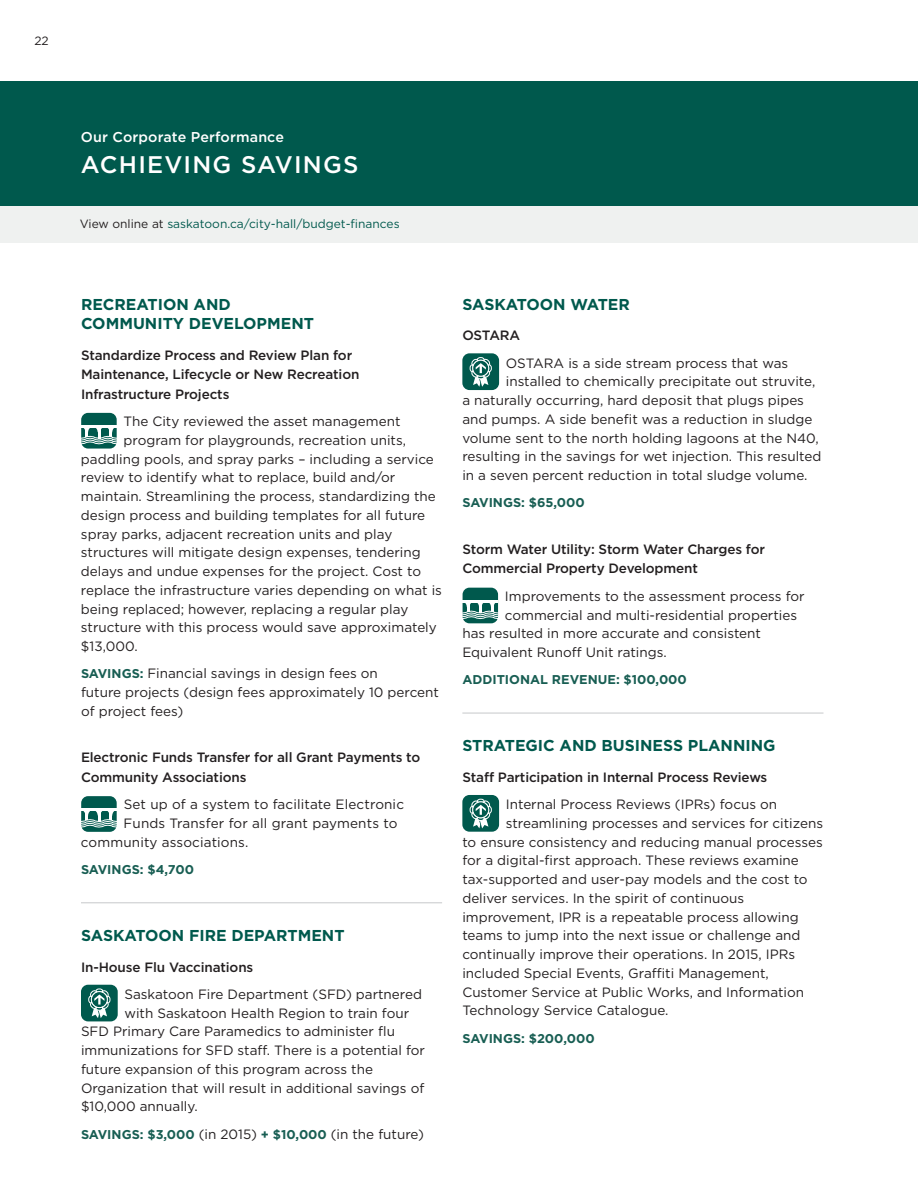
<style>
.page{position:relative;width:918px;height:1188px;background:#fff}
.page>*{position:absolute;margin:0;border:0;box-sizing:border-box;transform-origin:0 0}
.t1{font:500 24px "Gotham";letter-spacing:.05em;color:#fff}
.t2{font:700 15.75px/19.5px "Gotham";color:#00594d}
.t3{font:500 14.25px "Gotham";letter-spacing:.01em;color:#fff}
.t4{font:13.5px/18.8px "Gotham";color:#231f20}
.t5{font:500 13.5px/19.5px "Gotham";letter-spacing:-.01em;color:#231f20}
.t6{font:700 12.75px "Gotham";color:#185e53}
.t7{font:12px "Gotham";color:#00594d}
.t8{font:12px "Gotham";color:#231f20}
.s1{color:#231f20}
.s2{font-weight:700;font-size:12.75px;color:#185e53}
.s3{font-weight:400;font-size:13.5px;color:#231f20}
</style>
<div class="page">
<div style="left:0;top:205px;width:918px;height:38px;background:#eff1f0"></div>
<div style="left:0;top:81px;width:918px;height:124px;background:#00594d"></div>
<hr style="left:81px;top:902px;width:361px;height:1px;background:#c7c8ca">
<div style="left:81px;top:413px;width:36px;height:36px;background:#00594d;border-radius:7px"></div>
<hr style="left:81px;top:425px;width:36px;height:3px;background:#fff">
<svg style="left:81px;top:428px;width:36px;height:17px"></svg>
<div style="left:81px;top:796px;width:36px;height:36px;background:#00594d;border-radius:7px"></div>
<hr style="left:81px;top:809px;width:36px;height:2px;background:#fff">
<svg style="left:81px;top:811px;width:36px;height:17px"></svg>
<div style="left:81px;top:985px;width:37px;height:36px;background:#00594d;border-radius:7px"></div>
<svg style="left:87px;top:988px;width:24px;height:34px"></svg>
<hr style="left:462px;top:713px;width:362px;height:1px;background:#c7c8ca">
<div style="left:462px;top:353px;width:37px;height:37px;background:#00594d;border-radius:7px"></div>
<svg style="left:469px;top:357px;width:23px;height:30px"></svg>
<div style="left:463px;top:588px;width:35px;height:35px;background:#00594d;border-radius:7px"></div>
<hr style="left:463px;top:600px;width:35px;height:2px;background:#fff">
<svg style="left:462px;top:602px;width:37px;height:17px"></svg>
<div style="left:462px;top:795px;width:37px;height:37px;background:#00594d;border-radius:7px"></div>
<svg style="left:469px;top:798px;width:24px;height:34px"></svg>
<p class="t8" style="left:34px;top:33px;width:16px">22</p>
<p class="t3" style="left:81px;top:127px;width:205px">Our Corporate Performance</p>
<h1 class="t1" style="left:81px;top:148px;width:279px">ACHIEVING SAVINGS</h1>
<p class="t7" style="left:80px;top:216px;width:321px"><span class="s1">View online at</span> saskatoon.ca/city-hall/budget-finances</p>
<p class="t2" style="left:81px;top:294px;width:235px">RECREATION AND<br>COMMUNITY DEVELOPMENT</p>
<p class="t5" style="left:81px;top:345px;width:280px">Standardize Process and Review Plan for<br>Maintenance, Lifecycle or New Recreation<br>Infrastructure Projects</p>
<p class="t4" style="left:124px;top:412px;width:278px">The City reviewed the asset management</p>
<p class="t4" style="left:124px;top:430px;width:284px">program for playgrounds, recreation units,</p>
<p class="t4" style="left:81px;top:449px;width:354px">paddling pools, and spray parks – including a service</p>
<p class="t4" style="left:81px;top:468px;width:316px">review to identify what to replace, build and/or</p>
<p class="t4" style="left:81px;top:487px;width:356px">maintain. Streamlining the process, standardizing the</p>
<p class="t4" style="left:81px;top:505px;width:346px">design process and building templates for all future</p>
<p class="t4" style="left:81px;top:524px;width:313px">spray parks, adjacent recreation units and play</p>
<p class="t4" style="left:81px;top:543px;width:341px">structures will mitigate design expenses, tendering</p>
<p class="t4" style="left:81px;top:562px;width:342px">delays and undue expenses for the project. Cost to</p>
<p class="t4" style="left:81px;top:580px;width:362px">replace the infrastructure varies depending on what is</p>
<p class="t4" style="left:81px;top:599px;width:329px">being replaced; however, replacing a regular play</p>
<p class="t4" style="left:81px;top:618px;width:357px">structure with this process would save approximately</p>
<p class="t4" style="left:81px;top:637px;width:58px">$13,000.</p>
<p class="t4" style="left:81px;top:664px;width:359px"><span class="s2">SAVINGS:</span> Financial savings in design fees on<br>future projects (design fees approximately 10 percent of project fees)</p>
<p class="t5" style="left:81px;top:748px;width:341px">Electronic Funds Transfer for all Grant Payments to<br>Community Associations</p>
<p class="t4" style="left:124px;top:795px;width:282px">Set up of a system to facilitate Electronic</p>
<p class="t4" style="left:124px;top:814px;width:275px">Funds Transfer for all grant payments to</p>
<p class="t4" style="left:81px;top:832px;width:169px">community associations.</p>
<p class="t6" style="left:81px;top:861px;width:115px">SAVINGS: $4,700</p>
<p class="t2" style="left:81px;top:926px;width:265px">SASKATOON FIRE DEPARTMENT</p>
<p class="t5" style="left:81px;top:957px;width:174px">In-House Flu Vaccinations</p>
<p class="t4" style="left:124px;top:985px;width:299px">Saskatoon Fire Department (SFD) partnered</p>
<p class="t4" style="left:124px;top:1003px;width:286px">with Saskatoon Health Region to train four</p>
<p class="t4" style="left:81px;top:1022px;width:315px">SFD Primary Care Paramedics to administer flu</p>
<p class="t4" style="left:81px;top:1041px;width:346px">immunizations for SFD staff. There is a potential for</p>
<p class="t4" style="left:81px;top:1060px;width:294px">future expansion of this program across the</p>
<p class="t4" style="left:81px;top:1078px;width:345px">Organization that will result in additional savings of</p>
<p class="t4" style="left:81px;top:1097px;width:118px">$10,000 annually.</p>
<p class="t6" style="left:81px;top:1126px;width:344px">SAVINGS: $3,000 <span class="s3">(in 2015)</span> + $10,000 <span class="s3">(in the future)</span></p>
<p class="t2" style="left:462px;top:294px;width:169px">SASKATOON WATER</p>
<p class="t5" style="left:462px;top:325px;width:59px">OSTARA</p>
<p class="t4" style="left:506px;top:353px;width:284px">OSTARA is a side stream process that was</p>
<p class="t4" style="left:506px;top:372px;width:311px">installed to chemically precipitate out struvite,</p>
<p class="t4" style="left:462px;top:391px;width:343px">a naturally occurring, hard deposit that plugs pipes</p>
<p class="t4" style="left:462px;top:409px;width:352px">and pumps. A side benefit was a reduction in sludge</p>
<p class="t4" style="left:462px;top:428px;width:358px">volume sent to the north holding lagoons at the N40,</p>
<p class="t4" style="left:462px;top:447px;width:361px">resulting in the savings for wet injection. This resulted</p>
<p class="t4" style="left:462px;top:466px;width:347px">in a seven percent reduction in total sludge volume.</p>
<p class="t6" style="left:462px;top:494px;width:124px">SAVINGS: $65,000</p>
<p class="t5" style="left:462px;top:539px;width:304px">Storm Water Utility: Storm Water Charges for<br>Commercial Property Development</p>
<p class="t4" style="left:505px;top:586px;width:301px">Improvements to the assessment process for</p>
<p class="t4" style="left:505px;top:605px;width:294px">commercial and multi-residential properties</p>
<p class="t4" style="left:462px;top:624px;width:300px">has resulted in more accurate and consistent</p>
<p class="t4" style="left:462px;top:643px;width:206px">Equivalent Runoff Unit ratings.</p>
<p class="t6" style="left:462px;top:672px;width:226px">ADDITIONAL REVENUE: $100,000</p>
<p class="t2" style="left:462px;top:736px;width:315px">STRATEGIC AND BUSINESS PLANNING</p>
<p class="t5" style="left:462px;top:767px;width:307px">Staff Participation in Internal Process Reviews</p>
<p class="t4" style="left:506px;top:795px;width:273px">Internal Process Reviews (IPRs) focus on</p>
<p class="t4" style="left:506px;top:814px;width:319px">streamlining processes and services for citizens</p>
<p class="t4" style="left:462px;top:832px;width:362px">to ensure consistency and reducing manual processes</p>
<p class="t4" style="left:462px;top:851px;width:338px">for a digital-first approach. These reviews examine</p>
<p class="t4" style="left:462px;top:870px;width:347px">tax-supported and user-pay models and the cost to</p>
<p class="t4" style="left:462px;top:889px;width:283px">deliver services. In the spirit of continuous</p>
<p class="t4" style="left:462px;top:907px;width:338px">improvement, IPR is a repeatable process allowing</p>
<p class="t4" style="left:462px;top:926px;width:340px">teams to jump into the next issue or challenge and</p>
<p class="t4" style="left:462px;top:945px;width:334px">continually improve their operations. In 2015, IPRs</p>
<p class="t4" style="left:462px;top:964px;width:308px">included Special Events, Graffiti Management,</p>
<p class="t4" style="left:462px;top:982px;width:343px">Customer Service at Public Works, and Information</p>
<p class="t4" style="left:462px;top:1001px;width:208px">Technology Service Catalogue.</p>
<p class="t6" style="left:462px;top:1030px;width:134px">SAVINGS: $200,000</p>
</div>
